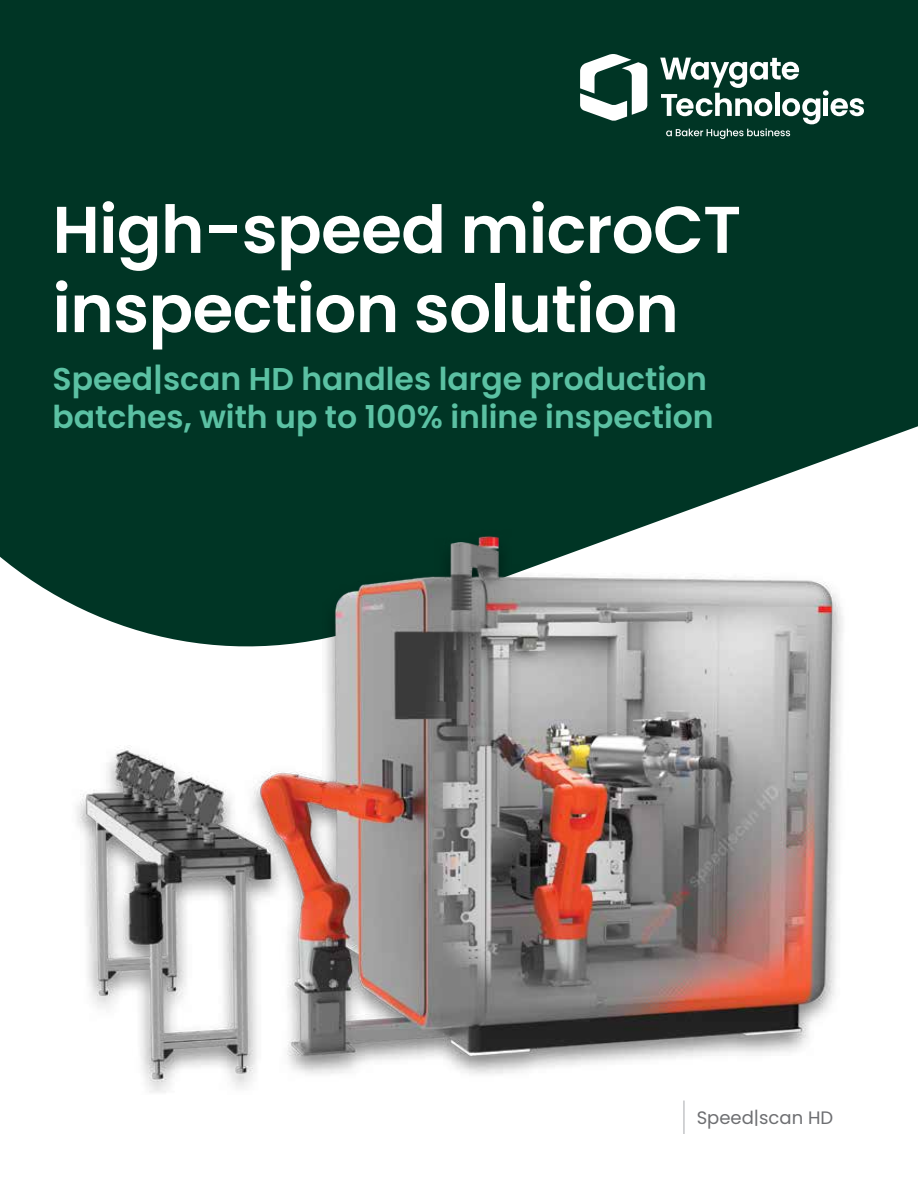
<style>
.page{position:relative;width:918px;height:1188px;background:#fff}
.page>*{position:absolute;margin:0;border:0;box-sizing:border-box;transform-origin:0 0}
.t1{font:600 66px/79.2px "Poppins";letter-spacing:-.01em;color:#fff}
.t2{font:600 31.5px/37.8px "Poppins";color:#5bc1a3}
.t3{font:18px "Poppins";color:#6d6e71}
</style>
<div class="page">
<div style="left:0;top:0;width:918px;height:595px;background:#003525"></div>
<img style="left:54px;top:529px;width:808px;height:563px">
<hr style="left:684px;top:1101px;width:1px;height:33px;background:#a7a9ac">
<svg style="left:580px;top:54px;width:67px;height:67px"></svg>
<svg style="left:660px;top:58px;width:204px;height:81px"></svg>
<h1 class="t1" style="left:52px;top:191px;width:690px">High-speed microCT inspection solution</h1>
<p class="t2" style="left:52px;top:360px;width:663px">Speed|scan HD handles large production batches, with up to 100% inline inspection</p>
<p class="t3" style="left:697px;top:1107px;width:138px">Speed|scan HD</p>
</div>
